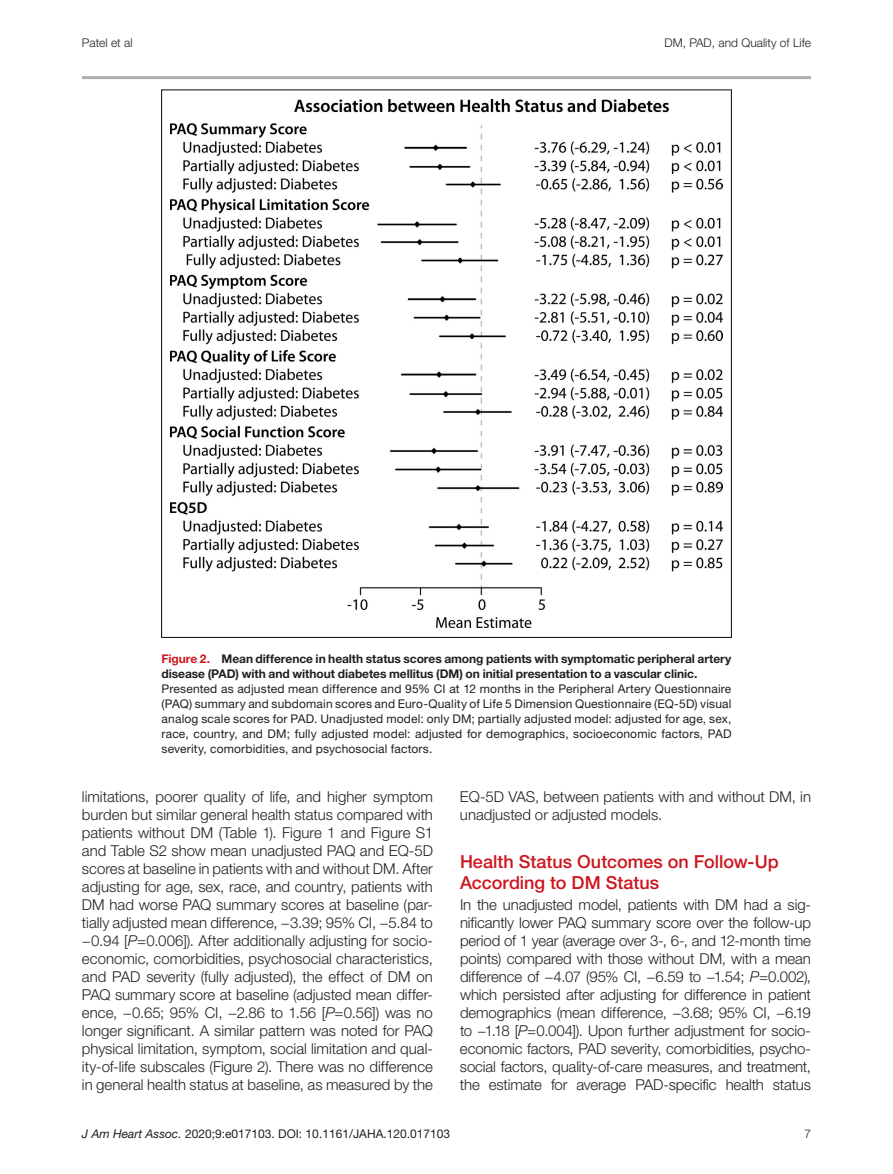
<style>
.page{position:relative;width:893px;height:1174px;background:#fff}
.page>*{position:absolute;margin:0;border:0;box-sizing:border-box;transform-origin:0 0}
.t1{font:500 18px/21px "Helvetica Neue LT Std";color:#cd151d}
.t2{font:300 15px/18px "Helvetica Neue LT Std";letter-spacing:-.005em;color:#231f20;text-align:justify}
.t3{font:12px/15px "Helvetica Neue LT Std";letter-spacing:.01em;color:#231f20;text-align:justify}
.t4{font:700 12px/15px "Helvetica Neue LT Std";letter-spacing:-.005em;color:#231f20}
.t5{font:300 12px "Helvetica Neue LT Std";color:#231f20}
.s1{color:#cd151d}
.s2{font-style:italic}
</style>
<div class="page">
<img style="left:170px;top:99px;width:553px;height:529px">
<hr style="left:82px;top:76px;width:729px;height:3px;background:#aeafb3">
<p class="t4" style="left:162px;top:651px;width:571px"><span class="s1">Figure 2.</span> Mean difference in health status scores among patients with symptomatic peripheral artery disease (PAD) with and without diabetes mellitus (DM) on initial presentation to a vascular clinic.</p>
<p class="t3" style="left:162px;top:681px;width:571px">Presented as adjusted mean difference and 95% CI at 12 months in the Peripheral Artery Questionnaire (PAQ) summary and subdomain scores and Euro-Quality of Life 5 Dimension Questionnaire (EQ-5D) visual analog scale scores for PAD. Unadjusted model: only DM; partially adjusted model: adjusted for age, sex, race, country, and DM; fully adjusted model: adjusted for demographics, socioeconomic factors, PAD severity, comorbidities, and psychosocial factors.</p>
<p class="t2" style="left:82px;top:787px;width:353px">limitations, poorer quality of life, and higher symptom burden but similar general health status compared with patients without DM (Table 1). Figure 1 and Figure S1 and Table S2 show mean unadjusted PAQ and EQ-5D scores at baseline in patients with and without DM. After adjusting for age, sex, race, and country, patients with DM had worse PAQ summary scores at baseline (par&shy;tially adjusted mean difference, −3.39; 95% CI, −5.84 to −0.94 [<span class="s2">P</span>=0.006]). After additionally adjusting for socio&shy;economic, comorbidities, psychosocial characteristics, and PAD severity (fully adjusted), the effect of DM on PAQ summary score at baseline (adjusted mean differ&shy;ence, −0.65; 95% CI, −2.86 to 1.56 [<span class="s2">P</span>=0.56]) was no longer significant. A similar pattern was noted for PAQ physical limitation, symptom, social limitation and qual&shy;ity-of-life subscales (Figure 2). There was no difference in general health status at baseline, as measured by the</p>
<p class="t2" style="left:460px;top:787px;width:353px">EQ-5D VAS, between patients with and without DM, in unadjusted or adjusted models.</p>
<p class="t1" style="left:460px;top:851px;width:320px">Health Status Outcomes on Follow-Up<br>According to DM Status</p>
<p class="t2" style="left:460px;top:895px;width:353px">In the unadjusted model, patients with DM had a sig&shy;nificantly lower PAQ summary score over the follow-up period of 1 year (average over 3-, 6-, and 12-month time points) compared with those without DM, with a mean difference of −4.07 (95% CI, −6.59 to −1.54; <span class="s2">P</span>=0.002), which persisted after adjusting for difference in patient demographics (mean difference, −3.68; 95% CI, −6.19 to −1.18 [<span class="s2">P</span>=0.004]). Upon further adjustment for socio&shy;economic factors, PAD severity, comorbidities, psycho&shy;social factors, quality-of-care measures, and treatment, the estimate for average PAD-specific health status</p>
<p class="t3" style="left:82px;top:1126px;width:370px"><span class="s2">J Am Heart Assoc.</span> 2020;9:e017103. DOI: 10.1161/JAHA.120.017103</p>
<p class="t5" style="left:804px;top:1126px;width:8px">7</p>
</div>
